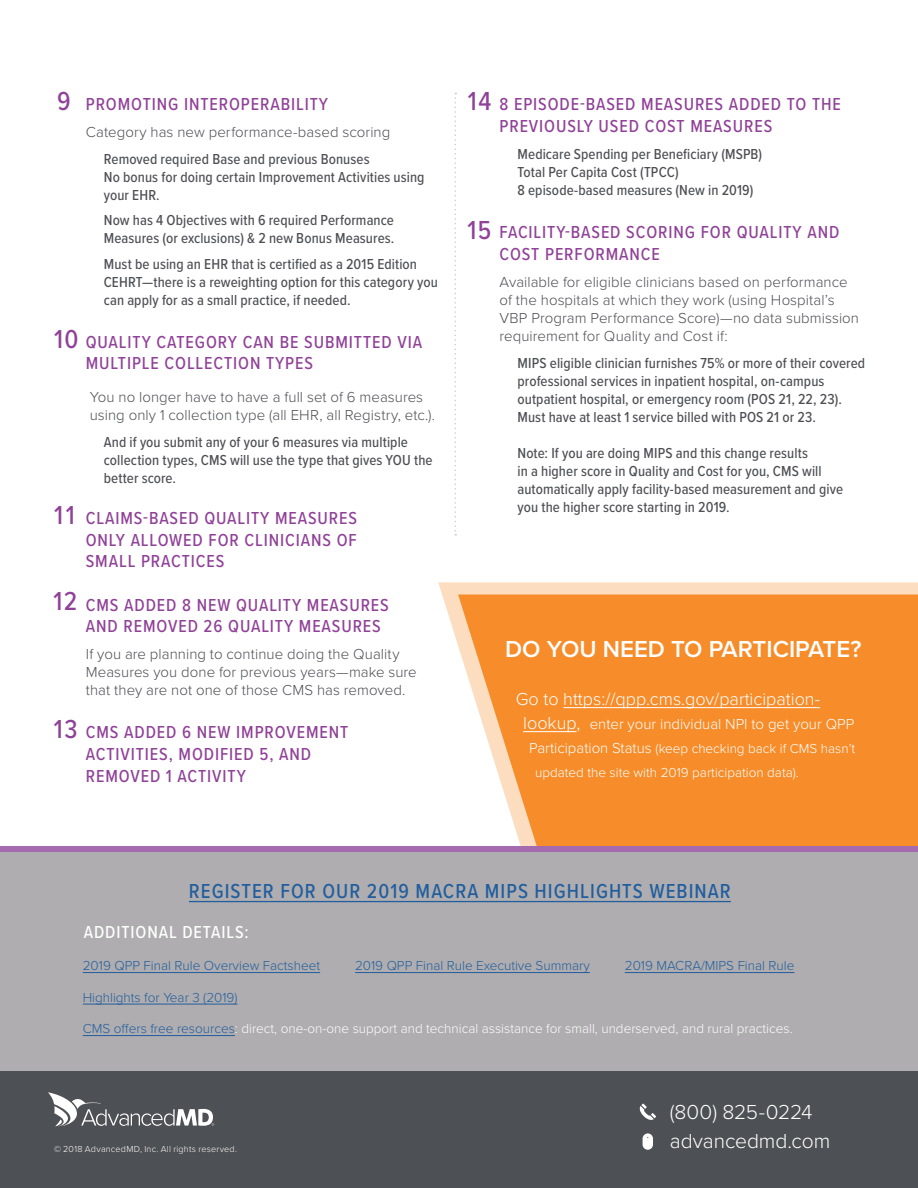
<style>
.page{position:relative;width:918px;height:1188px;background:#fff}
.page>*{position:absolute;margin:0;border:0;box-sizing:border-box;transform-origin:0 0}
.t1{font:500 27px "Proxima Nova Cond";letter-spacing:.05em;color:#904198}
.t2{font:600 24px "Proxima Nova";color:#fff}
.t3{font:500 21px "Proxima Nova Cond";letter-spacing:.05em;color:#215e9e}
.t4{font:300 21px/28.2px "Proxima Nova";letter-spacing:-.005em;color:#fff}
.t5{font:500 18px/21.6px "Proxima Nova Cond";letter-spacing:.05em;color:#904198}
.t6{font:300 18px "Proxima Nova";color:#fff}
.t7{font:500 18px "Proxima Nova Cond";letter-spacing:.05em;color:#fff}
.t8{font:500 15px/18px "Proxima Nova Cond";letter-spacing:.005em;color:#4e4f54}
.t9{font:300 15px/18px "Proxima Nova";letter-spacing:.005em;color:#4e4f54}
.t10{font:300 15px "Proxima Nova";color:#fff}
.t11{font:300 13.5px/24px "Proxima Nova";color:#fff}
.t12{font:300 13.5px "Proxima Nova";color:#215e9e}
.t13{font:300 9px "Proxima Nova";letter-spacing:.025em;color:#fff}
.s1{font-size:18px}
.s2{font-size:15px}
.s3{color:#215e9e}
</style>
<div class="page">
<svg style="left:438px;top:582px;width:480px;height:264px;background:#f89d48"></svg>
<div style="left:0;top:852px;width:918px;height:219px;background:#afadaf"></div>
<div style="left:0;top:846px;width:918px;height:6px;background:#a46cae"></div>
<div style="left:0;top:1071px;width:918px;height:117px;background:#4d5054"></div>
<svg style="left:639px;top:1104px;width:17px;height:16px"></svg>
<svg style="left:643px;top:1133px;width:10px;height:17px"></svg>
<svg style="left:48px;top:1092px;width:166px;height:35px"></svg>
<hr style="left:189px;top:901px;width:542px;height:1px;background:#215e9e">
<hr style="left:83px;top:972px;width:237px;height:1px;background:#215e9e">
<hr style="left:355px;top:972px;width:235px;height:1px;background:#215e9e">
<hr style="left:625px;top:972px;width:169px;height:1px;background:#215e9e">
<hr style="left:83px;top:1004px;width:155px;height:1px;background:#215e9e">
<hr style="left:83px;top:1035px;width:152px;height:1px;background:#215e9e">
<svg style="left:454px;top:93px;width:2px;height:443px"></svg>
<hr style="left:563px;top:707px;width:257px;height:1px;background:#fff">
<hr style="left:523px;top:731px;width:54px;height:1px;background:#fff">
<h1 class="t1" style="left:57px;top:81px;width:15px">9</h1>
<h1 class="t1" style="left:54px;top:319px;width:26px">10</h1>
<h1 class="t1" style="left:54px;top:495px;width:22px">11</h1>
<h1 class="t1" style="left:53px;top:581px;width:25px">12</h1>
<h1 class="t1" style="left:54px;top:710px;width:25px">13</h1>
<p class="t5" style="left:86px;top:93px;width:244px">PROMOTING INTEROPERABILITY</p>
<p class="t9" style="left:86px;top:122px;width:306px">Category has new performance-based scoring</p>
<p class="t8" style="left:104px;top:150px;width:322px">Removed required Base and previous Bonuses<br>No bonus for doing certain Improvement Activities using your EHR.</p>
<p class="t8" style="left:104px;top:211px;width:292px">Now has 4 Objectives with 6 required Performance<br>Measures (or exclusions) &amp; 2 new Bonus Measures.</p>
<p class="t8" style="left:104px;top:254px;width:336px">Must be using an EHR that is certified as a 2015 Edition<br>CEHRT—there is a reweighting option for this category you can apply for as a small practice, if needed.</p>
<p class="t5" style="left:86px;top:330px;width:338px">QUALITY CATEGORY CAN BE SUBMITTED VIA<br>MULTIPLE COLLECTION TYPES</p>
<p class="t9" style="left:90px;top:387px;width:347px">You no longer have to have a full set of 6 measures using only 1 collection type (all EHR, all Registry, etc.).</p>
<p class="t8" style="left:104px;top:432px;width:330px">And if you submit any of your 6 measures via multiple collection types, CMS will use the type that gives YOU the better score.</p>
<p class="t5" style="left:86px;top:507px;width:273px;text-align:justify">CLAIMS-BASED QUALITY MEASURES ONLY ALLOWED FOR CLINICIANS OF SMALL PRACTICES</p>
<p class="t5" style="left:86px;top:593px;width:305px">CMS ADDED 8 NEW QUALITY MEASURES<br>AND REMOVED 26 QUALITY MEASURES</p>
<p class="t9" style="left:86px;top:644px;width:333px">If you are planning to continue doing the Quality<br>Measures you done for previous years—make sure that they are not one of those CMS has removed.</p>
<p class="t5" style="left:86px;top:721px;width:264px">CMS ADDED 6 NEW IMPROVEMENT<br>ACTIVITIES, MODIFIED 5, AND<br>REMOVED 1 ACTIVITY</p>
<h1 class="t1" style="left:468px;top:81px;width:25px">14</h1>
<h1 class="t1" style="left:467px;top:210px;width:25px">15</h1>
<p class="t5" style="left:499px;top:93px;width:343px">8 EPISODE-BASED MEASURES ADDED TO THE<br>PREVIOUSLY USED COST MEASURES</p>
<p class="t8" style="left:518px;top:144px;width:246px">Medicare Spending per Beneficiary (MSPB)<br>Total Per Capita Cost (TPCC)<br>8 episode-based measures (New in 2019)</p>
<p class="t5" style="left:500px;top:221px;width:341px">FACILITY-BASED SCORING FOR QUALITY AND<br>COST PERFORMANCE</p>
<p class="t9" style="left:500px;top:272px;width:361px">Available for eligible clinicians based on performance of the hospitals at which they work (using Hospital’s VBP Program Performance Score)—no data submission requirement for Quality and Cost if:</p>
<p class="t8" style="left:518px;top:353px;width:349px">MIPS eligible clinician furnishes 75% or more of their covered professional services in inpatient hospital, on-campus outpatient hospital, or emergency room (POS 21, 22, 23).<br>Must have at least 1 service billed with POS 21 or 23.</p>
<p class="t8" style="left:518px;top:443px;width:327px">Note: If you are doing MIPS and this change results<br>in a higher score in Quality and Cost for you, CMS will automatically apply facility-based measurement and give you the higher score starting in 2019.</p>
<h2 class="t2" style="left:505px;top:631px;width:358px">DO YOU NEED TO PARTICIPATE?</h2>
<p class="t6" style="left:516px;top:685px;width:306px">Go to https://qpp.cms.gov/participation-</p>
<p class="t10" style="left:523px;top:712px;width:333px"><span class="s1">lookup,</span> enter your individual NPI to get your QPP</p>
<p class="t11" style="left:535px;top:735px;width:322px;text-indent:-6px"><span class="s2">Participation Status</span> (keep checking back if CMS hasn’t updated the site with 2019 participation data).</p>
<h3 class="t3" style="left:189px;top:876px;width:543px">REGISTER FOR OUR 2019 MACRA MIPS HIGHLIGHTS WEBINAR</h3>
<p class="t7" style="left:84px;top:919px;width:167px">ADDITIONAL DETAILS:</p>
<p class="t12" style="left:83px;top:956px;width:239px">2019 QPP Final Rule Overview Factsheet</p>
<p class="t12" style="left:355px;top:956px;width:236px">2019 QPP Final Rule Executive Summary</p>
<p class="t12" style="left:625px;top:956px;width:171px">2019 MACRA/MIPS Final Rule</p>
<p class="t12" style="left:83px;top:987px;width:156px">Highlights for Year 3 (2019)</p>
<p class="t11" style="left:83px;top:1016px;width:711px"><span class="s3">CMS offers free resources</span>: direct, one-on-one support and technical assistance for small, underserved, and rural practices.</p>
<p class="t13" style="left:54px;top:1142px;width:184px">© 2018 AdvancedMD, Inc. All rights reserved.</p>
<h3 class="t4" style="left:670px;top:1097px;width:162px">(800) 825-0224 advancedmd.com</h3>
</div>
